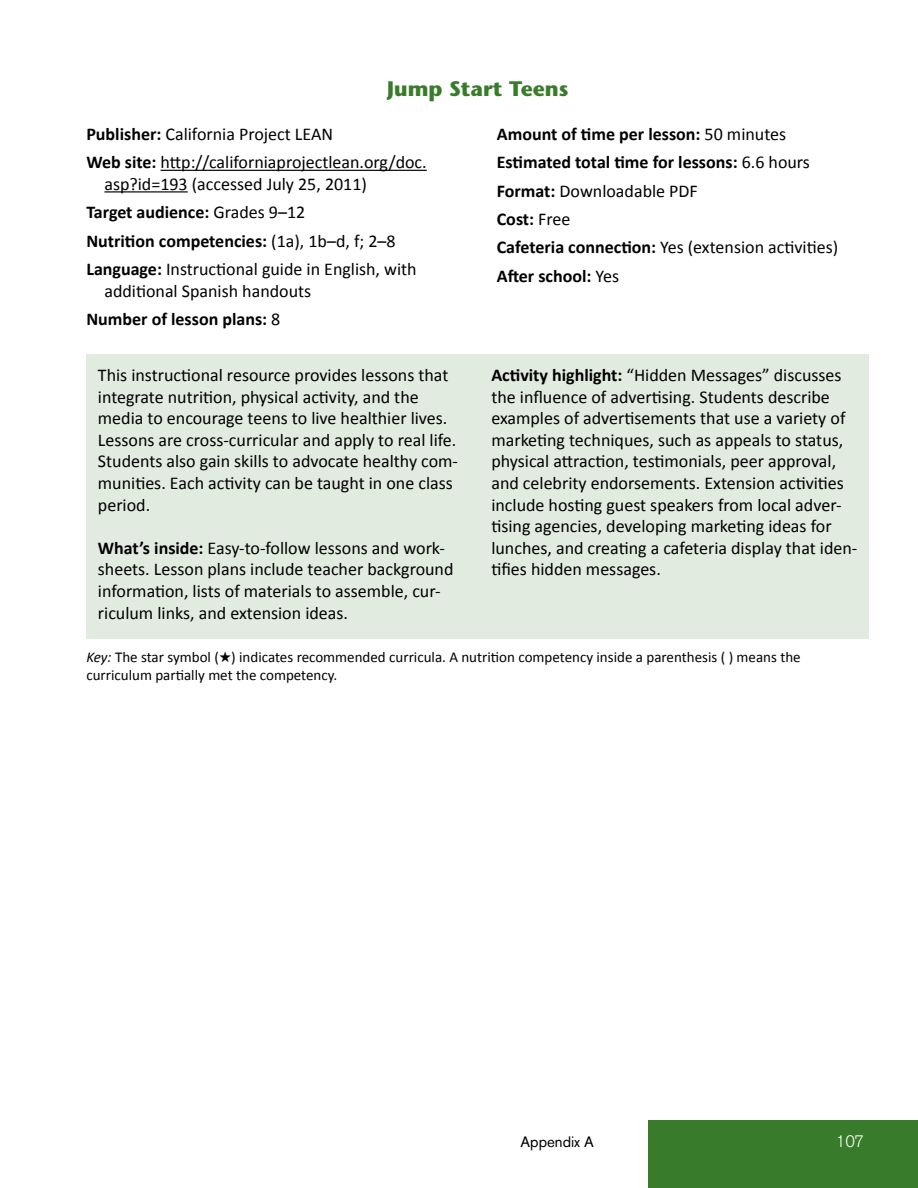
<style>
.page{position:relative;width:918px;height:1188px;background:#fff}
.page>*{position:absolute;margin:0;border:0;box-sizing:border-box;transform-origin:0 0}
.t1{font:700 21px "Stone Sans";color:#387c2b}
.body_text{font:18px/21.6px "Calibri";color:#000}
.Text{font:18px/21.6px "Calibri";color:#000}
.Text-2{font:700 18px "Calibri";color:#000}
.t2{font:300 16.5px "Akzidenz Grotesk BE";color:#fff}
.body_text-2{font:15px/18px "Calibri";color:#000}
.t3{font:15px "Akzidenz Grotesk BE";color:#000}
.s1{font-weight:700}
.s2{font-weight:400}
.s3{font-style:italic}
</style>
<div class="page">
<div style="left:86px;top:355px;width:783px;height:284px;background:#e1ebdf"></div>
<div style="left:648px;top:1120px;width:270px;height:68px;background:#387c2b"></div>
<hr style="left:161px;top:170px;width:266px;height:1px;background:#000">
<hr style="left:104px;top:191px;width:84px;height:2px;background:#000">
<h2 class="t1" style="left:387px;top:76px;width:183px">Jump Start Teens</h2>
<p class="Text" style="left:86px;top:123px;width:248px"><span class="s1">Publisher:</span> California Project LEAN</p>
<p class="Text" style="left:104px;top:152px;width:324px;text-indent:-18px"><span class="s1">Web site:</span> http://californiaprojectlean.org/doc. asp?id=193 (accessed July 25, 2011)</p>
<p class="Text-2" style="left:86px;top:201px;width:220px">Target audience: <span class="s2">Grades 9–12</span></p>
<p class="Text-2" style="left:86px;top:229px;width:311px">Nutrition competencies: <span class="s2">(1a), 1b–d, f; 2–8</span></p>
<p class="Text" style="left:104px;top:258px;width:314px;text-indent:-18px"><span class="s1">Language:</span> Instructional guide in English, with additional Spanish handouts</p>
<p class="Text-2" style="left:86px;top:307px;width:196px">Number of lesson plans: <span class="s2">8</span></p>
<p class="body_text" style="left:98px;top:364px;width:362px">This instructional resource provides lessons that integrate nutrition, physical activity, and the media to encourage teens to live healthier lives.<br>Lessons are cross-curricular and apply to real life.<br>Students also gain skills to advocate healthy com&shy;munities. Each activity can be taught in one class period.</p>
<p class="body_text" style="left:98px;top:537px;width:357px"><span class="s1">What’s inside:</span> Easy-to-follow lessons and work&shy;sheets. Lesson plans include teacher background information, lists of materials to assemble, cur&shy;riculum links, and extension ideas.</p>
<p class="Text-2" style="left:497px;top:122px;width:291px">Amount of time per lesson: <span class="s2">50 minutes</span></p>
<p class="Text-2" style="left:497px;top:151px;width:315px">Estimated total time for lessons: <span class="s2">6.6 hours</span></p>
<p class="Text" style="left:497px;top:180px;width:203px"><span class="s1">Format:</span> Downloadable PDF</p>
<p class="Text-2" style="left:497px;top:207px;width:75px">Cost: <span class="s2">Free</span></p>
<p class="Text" style="left:497px;top:237px;width:343px"><span class="s1">Cafeteria connection:</span> Yes (extension activities)</p>
<p class="Text-2" style="left:497px;top:264px;width:124px">After school: <span class="s2">Yes</span></p>
<p class="body_text" style="left:491px;top:364px;width:368px"><span class="s1">Activity highlight:</span> “Hidden Messages” discusses the influence of advertising. Students describe examples of advertisements that use a variety of marketing techniques, such as appeals to status, physical attraction, testimonials, peer approval, and celebrity endorsements. Extension activities include hosting guest speakers from local adver&shy;tising agencies, developing marketing ideas for lunches, and creating a cafeteria display that iden&shy;tifies hidden messages.</p>
<p class="body_text-2" style="left:86px;top:648px;width:716px"><span class="s3">Key:</span> The star symbol (★) indicates recommended curricula. A nutrition competency inside a parenthesis ( ) means the curriculum partially met the competency.</p>
<p class="t3" style="left:521px;top:1133px;width:75px">Appendix A</p>
<p class="t2" style="left:836px;top:1133px;width:30px">107</p>
</div>
